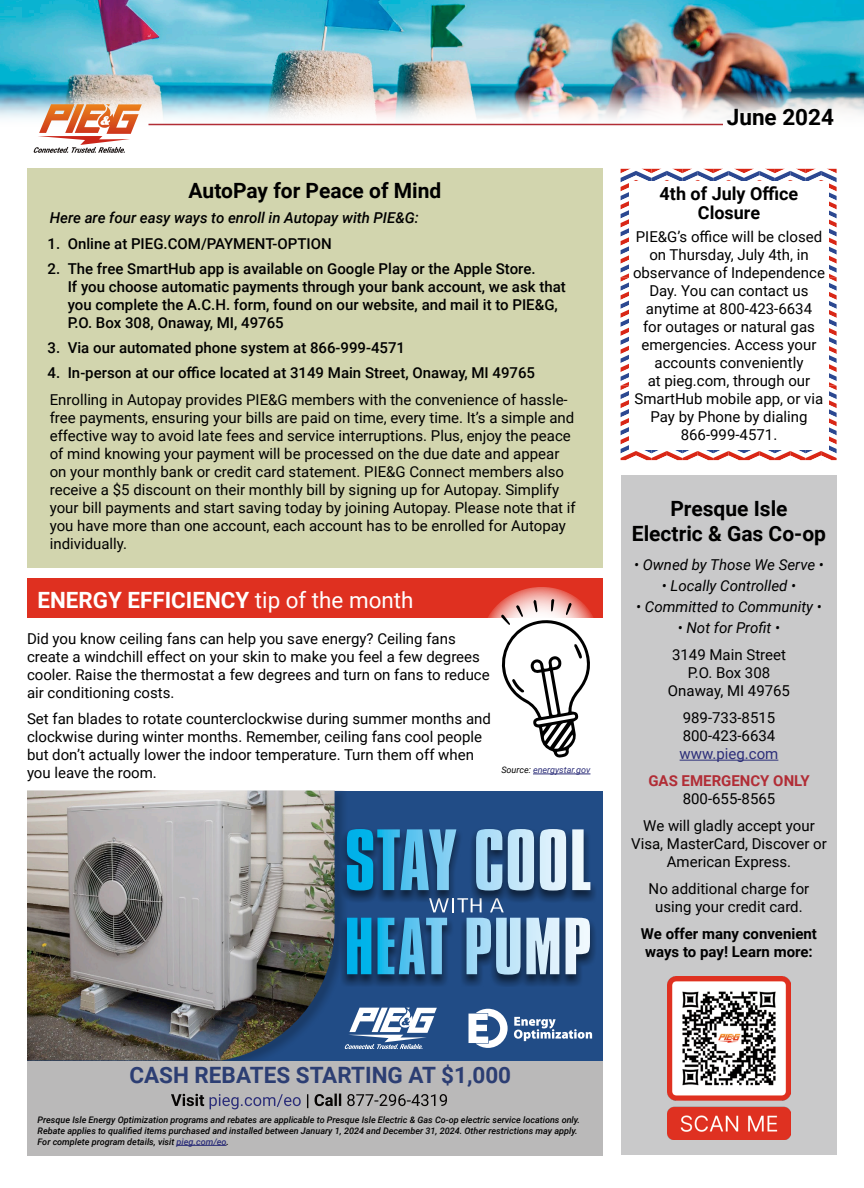
<style>
.page{position:relative;width:864px;height:1188px;background:#fff}
.page>*{position:absolute;margin:0;border:0;box-sizing:border-box;transform-origin:0 0}
.t1{font:700 22.5px "Roboto";color:#2c3e73}
.t2{font:700 22.5px "Roboto";color:#000}
.t3{font:700 22.35px "Roboto";color:#fff}
.t4{font:700 21px/25.2px "Roboto";color:#000;text-align:center}
.t5{font:700 18px/19.5px "Roboto";color:#000;text-align:center}
.t6{font:15px/18px "Roboto";color:#000;text-align:center}
.t7{font:500 15px/18px "Roboto";color:#000}
.t8{font:italic 15px "Roboto";color:#000}
.t9{font:italic 500 15px "Roboto";color:#000}
.t10{font:700 15px/18px "Roboto";color:#000}
.t11{font:700 15px "Roboto";color:#b12d36}
.t12{font:15px "Roboto";color:#2c2e79}
.t13{font:italic 500 9px/10.8px "Roboto";color:#000}
.t14{font:italic 9px "Roboto";color:#2c2e79}
.s1{font-weight:400}
.s2{color:#000}
.s3{color:#2c2e79}
</style>
<div class="page">
<div style="left:27px;top:1014px;width:576px;height:142px;background:#bab9b9"></div>
<hr style="left:177px;top:1145px;width:50px;height:1px;background:#2c2e79">
<div style="left:27px;top:791px;width:576px;height:269px;background:#214c86"></div>
<svg style="left:335px;top:791px;width:10px;height:258px"></svg>
<img style="left:27px;top:791px;width:308px;height:269px">
<svg style="left:340px;top:828px;width:255px;height:159px"></svg>
<svg style="left:347px;top:829px;width:187px;height:62px;background:#4b91bb"></svg>
<svg style="left:540px;top:829px;width:50px;height:62px;background:#a3b9cd"></svg>
<svg style="left:347px;top:918px;width:243px;height:57px;background:#5d9abf"></svg>
<svg style="left:621px;top:169px;width:216px;height:292px"></svg>
<div style="left:629px;top:181px;width:199px;height:269px;background:#fff"></div>
<div style="left:621px;top:475px;width:216px;height:680px;background:#c9c9ca"></div>
<hr style="left:680px;top:760px;width:98px;height:1px;background:#2c2e79">
<img style="left:667px;top:977px;width:124px;height:162px">
<div style="left:27px;top:169px;width:576px;height:399px;background:#d2d5ae"></div>
<img style="left:0;top:0;width:864px;height:151px">
<svg style="left:307px;top:1094px;width:140px;height:14px"></svg>
<svg style="left:210px;top:1094px;width:91px;height:15px"></svg>
<svg style="left:171px;top:1094px;width:33px;height:12px"></svg>
<div style="left:27px;top:578px;width:576px;height:40px;background:#df3020"></div>
<hr style="left:533px;top:774px;width:57px;height:1px;background:#2c2e79">
<svg style="left:488px;top:587px;width:105px;height:171px"></svg>
<svg style="left:34px;top:104px;width:108px;height:49px"></svg>
<hr style="left:148px;top:124px;width:575px;height:1px;background:#b12d36">
<svg style="left:514px;top:1017px;width:78px;height:24px"></svg>
<svg style="left:469px;top:1009px;width:39px;height:39px"></svg>
<svg style="left:345px;top:1008px;width:92px;height:41px"></svg>
<h3 class="t4" style="left:189px;top:177px;width:254px">AutoPay for Peace of Mind</h3>
<p class="t9" style="left:50px;top:208px;width:370px">Here are four easy ways to enroll in Autopay with PIE&amp;G:</p>
<p class="t7" style="left:48px;top:234px;width:286px">1. Online at PIEG.COM/PAYMENT-OPTION</p>
<p class="t7" style="left:68px;top:259px;width:500px;text-indent:-20px">2. The free SmartHub app is available on Google Play or the Apple Store.<br>If you choose automatic payments through your bank account, we ask that you complete the A.C.H. form, found on our website, and mail it to PIE&amp;G, P.O. Box 308, Onaway, MI, 49765</p>
<p class="t7" style="left:48px;top:338px;width:359px">3. Via our automated phone system at 866-999-4571</p>
<p class="t7" style="left:48px;top:363px;width:489px">4. In-person at our office located at 3149 Main Street, Onaway, MI 49765</p>
<p class="t6" style="left:50px;top:391px;width:527px;text-align:left">Enrolling in Autopay provides PIE&amp;G members with the convenience of hassle&shy;free payments, ensuring your bills are paid on time, every time. It’s a simple and effective way to avoid late fees and service interruptions. Plus, enjoy the peace of mind knowing your payment will be processed on the due date and appear on your monthly bank or credit card statement. PIE&amp;G Connect members also receive a $5 discount on their monthly bill by signing up for Autopay. Simplify your bill payments and start saving today by joining Autopay. Please note that if you have more than one account, each account has to be enrolled for Autopay individually.</p>
<h2 class="t3" style="left:38px;top:584px;width:378px">ENERGY EFFICIENCY <span class="s1">tip of the month</span></h2>
<p class="t6" style="left:27px;top:629px;width:464px;text-align:left">Did you know ceiling fans can help you save energy? Ceiling fans create a windchill effect on your skin to make you feel a few degrees cooler. Raise the thermostat a few degrees and turn on fans to reduce air conditioning costs.</p>
<p class="t6" style="left:27px;top:709px;width:465px;text-align:left">Set fan blades to rotate counterclockwise during summer months and clockwise during winter months. Remember, ceiling fans cool people but don’t actually lower the indoor temperature. Turn them off when you leave the room.</p>
<p class="t14" style="left:501px;top:764px;width:91px"><span class="s2">Source:</span> energystar.gov</p>
<h1 class="t2" style="left:727px;top:101px;width:109px">June 2024</h1>
<p class="t5" style="left:660px;top:183px;width:140px">4th of July Office<br>Closure</p>
<p class="t6" style="left:633px;top:227px;width:194px">PIE&amp;G’s office will be closed on Thursday, July 4th, in observance of Independence<br>Day. You can contact us anytime at 800-423-6634<br>for outages or natural gas emergencies. Access your accounts conveniently<br>at pieg.com, through our<br>SmartHub mobile app, or via<br>Pay by Phone by dialing<br>866-999-4571.</p>
<h3 class="t4" style="left:632px;top:495px;width:196px">Presque Isle<br>Electric &amp; Gas Co-op</h3>
<p class="t8" style="left:634px;top:554px;width:191px">• Owned by Those We Serve •</p>
<p class="t8" style="left:662px;top:575px;width:136px">• Locally Controlled •</p>
<p class="t8" style="left:636px;top:596px;width:187px">• Committed to Community •</p>
<p class="t8" style="left:678px;top:617px;width:104px">• Not for Profit •</p>
<p class="t6" style="left:668px;top:645px;width:124px">3149 Main Street<br>P.O. Box 308<br>Onaway, MI 49765</p>
<p class="t6" style="left:683px;top:708px;width:94px;text-align:left">989-733-8515<br>800-423-6634</p>
<p class="t12" style="left:680px;top:743px;width:100px">www.pieg.com</p>
<p class="t11" style="left:648px;top:770px;width:163px">GAS EMERGENCY ONLY</p>
<p class="t6" style="left:643px;top:785px;width:173px;line-height:27px">800-655-8565<br>We will gladly accept your</p>
<p class="t6" style="left:631px;top:834px;width:197px">Visa, MasterCard, Discover or<br>American Express.</p>
<p class="t6" style="left:649px;top:879px;width:162px">No additional charge for using your credit card.</p>
<p class="t10" style="left:641px;top:924px;width:178px">We offer many convenient ways to pay! Learn more:</p>
<h1 class="t1" style="left:129px;top:1060px;width:383px">CASH REBATES STARTING AT $1,000</h1>
<p class="t13" style="left:38px;top:1114px;width:544px">Presque Isle Energy Optimization programs and rebates are applicable to Presque Isle Electric &amp; Gas Co-op electric service locations only.<br>Rebate applies to qualified items purchased and installed between January 1, 2024 and December 31, 2024. Other restrictions may apply.<br>For complete program details, visit <span class="s3">pieg.com/eo</span>.</p>
</div>
